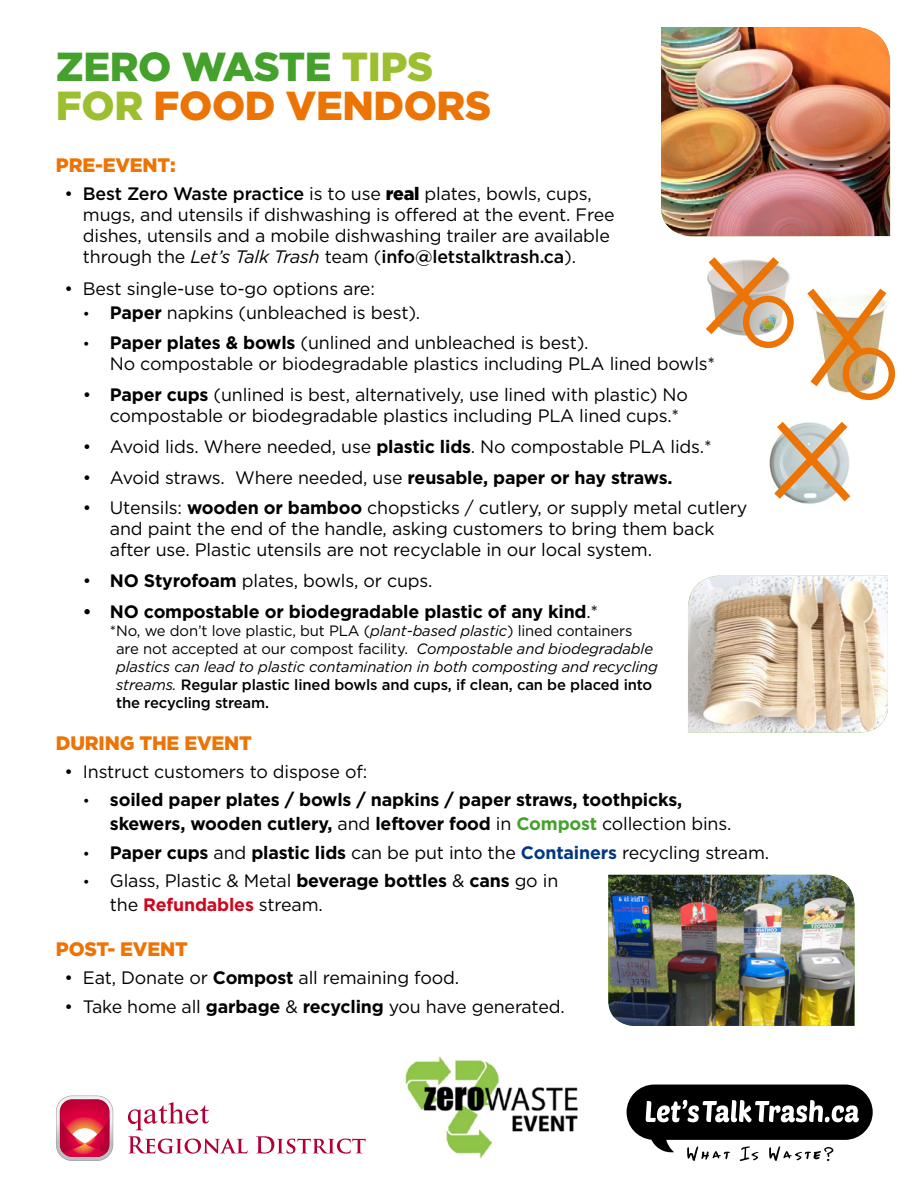
<style>
.page{position:relative;width:918px;height:1188px;background:#fff}
.page>*{position:absolute;margin:0;border:0;box-sizing:border-box;transform-origin:0 0}
.t1{font:900 40.5px/39px "Gotham HTF";letter-spacing:-.01em;color:#ec7405}
.t2{font:900 19.5px "Gotham HTF";letter-spacing:-.01em;color:#ec7405}
.t3{font:18px/21px "Gotham HTF";letter-spacing:-.01em;color:#000}
.t4{font:700 18px/30.8px "Gotham HTF";letter-spacing:-.01em;color:#000}
.t5{font:italic 15px/18px "Gotham HTF";letter-spacing:-.01em;color:#000}
.s1{color:#44a12b}
.s2{color:#9cbf2f}
.s3{font-weight:500}
.s4{font-weight:900}
.s5{font-style:italic}
.s6{font-size:15px}
.s7{font-weight:700}
.s8{font-weight:400}
.s9{font-style:normal}
.s10{font-weight:500;font-style:normal}
.s11{font-weight:400;font-size:15px}
.s12{font-weight:700;color:#003882}
.s13{font-weight:700;color:#cd071e}
</style>
<div class="page">
<svg style="left:627px;top:1085px;width:246px;height:76px"></svg>
<img style="left:661px;top:27px;width:229px;height:209px">
<img style="left:688px;top:576px;width:200px;height:156px">
<img style="left:405px;top:1056px;width:173px;height:103px">
<img style="left:787px;top:271px;width:7px;height:65px">
<div style="left:843px;top:348px;width:52px;height:52px;border:6px solid #ec7405;border-radius:50%"></div>
<div style="left:743px;top:296px;width:51px;height:52px;border:6px solid #ec7405;border-radius:50%"></div>
<svg style="left:807px;top:288px;width:87px;height:107px"></svg>
<svg style="left:706px;top:257px;width:81px;height:85px"></svg>
<svg style="left:769px;top:421px;width:82px;height:83px"></svg>
<img style="left:608px;top:875px;width:246px;height:151px">
<svg style="left:56px;top:1096px;width:57px;height:65px"></svg>
<svg style="left:128px;top:1136px;width:120px;height:18px"></svg>
<svg style="left:256px;top:1136px;width:110px;height:18px"></svg>
<svg style="left:128px;top:1102px;width:81px;height:28px"></svg>
<h1 class="t1" style="left:56px;top:46px;width:378px"><span class="s1">ZERO WASTE</span> <span class="s2">TIPS<br>FOR</span> FOOD VENDORS</h1>
<p class="t2" style="left:56px;top:154px;width:14px">PRE</p>
<p class="t2" style="left:95px;top:154px;width:82px">-EVENT:</p>
<p class="t3" style="left:83px;top:183px;width:533px;text-indent:-27px">◦• <span class="s3">Best Zero Waste practice</span> is to use <span class="s4">REAL</span> plates, bowls, cups, mugs, and utensils if dishwashing is offered at the event. Free dishes, utensils and a mobile dishwashing trailer are available through the <span class="s5">Let’s Talk Trash</span> team (<span class="s3">info@letstalktrash.ca</span>).</p>
<p class="t3" style="left:56px;top:277px;width:320px">◦• Best single-use to-go options are:</p>
<p class="t3" style="left:83px;top:301px;width:339px"><span class="s6">•</span> <span class="s7">Paper</span> napkins (unbleached is best).</p>
<p class="t3" style="left:110px;top:332px;width:607px;text-indent:-27px"><span class="s6">•</span> <span class="s7">Paper plates &amp; bowls</span> (unlined and unbleached is best).<br>No compostable or biodegradable plastics including PLA lined bowls*</p>
<p class="t3" style="left:110px;top:384px;width:580px;text-indent:-54px">◦ • <span class="s7">Paper cups</span> (unlined is best, alternatively, use lined with plastic) No compostable or biodegradable plastics including PLA lined cups.*</p>
<p class="t3" style="left:56px;top:431px;width:693px;line-height:30.8px">◦ • Avoid lids. Where needed, use <span class="s7">plastic lids</span>. No compostable PLA lids.*<br>◦ • Avoid straws. Where needed, use <span class="s7">reusable, paper or hay straws.<br></span>◦ • Utensils: <span class="s7">wooden or bamboo</span> chopsticks / cutlery, or supply metal cutlery</p>
<p class="t3" style="left:110px;top:518px;width:606px">and paint the end of the handle, asking customers to bring them back after use. Plastic utensils are not recyclable in our local system.</p>
<p class="t4" style="left:56px;top:565px;width:544px"><span class="s8">◦ •</span> NO Styrofoam <span class="s8">plates, bowls, or cups.<br>◦</span> • NO compostable or biodegradable plastic of any kind<span class="s8">.*</span></p>
<p class="t5" style="left:116px;top:621px;width:543px;text-indent:-6px"><span class="s9">*No, we don’t love plastic, but PLA (</span>plant-based plastic<span class="s9">) lined containers are not accepted at our compost facility.</span> Compostable and biodegradable plastics can lead to plastic contamination in both composting and recycling streams. <span class="s10">Regular plastic lined bowls and cups, if clean, can be placed into the recycling stream.</span></p>
<p class="t2" style="left:56px;top:732px;width:197px">DURING THE EVENT</p>
<p class="t3" style="left:56px;top:761px;width:313px">◦• Instruct customers to dispose of:</p>
<p class="t4" style="left:110px;top:788px;width:623px;line-height:24px;text-indent:-27px"><span class="s11">•</span> soiled paper plates / bowls / napkins / paper straws, toothpicks, skewers, wooden cutlery, <span class="s8">and</span> leftover food <span class="s8">in</span> <span class="s1">Compost</span> <span class="s8">collection bins.</span></p>
<p class="t3" style="left:83px;top:842px;width:688px"><span class="s6">•</span> <span class="s7">Paper cups</span> and <span class="s7">plastic lids</span> can be put into the <span class="s12">Containers</span> recycling stream.</p>
<p class="t3" style="left:110px;top:868px;width:450px;line-height:24px;text-indent:-27px"><span class="s6">•</span> Glass, Plastic &amp; Metal <span class="s7">beverage bottles</span> &amp; <span class="s7">cans</span> go in the <span class="s13">Refundables</span> stream.</p>
<p class="t2" style="left:56px;top:938px;width:14px">POST</p>
<p class="t2" style="left:107px;top:938px;width:81px">- EVENT</p>
<p class="t3" style="left:56px;top:963px;width:510px;line-height:28.3px">◦• Eat, Donate or <span class="s7">Compost</span> all remaining food.<br>◦• Take home all <span class="s7">garbage</span> &amp; <span class="s7">recycling</span> you have generated.</p>
</div>
